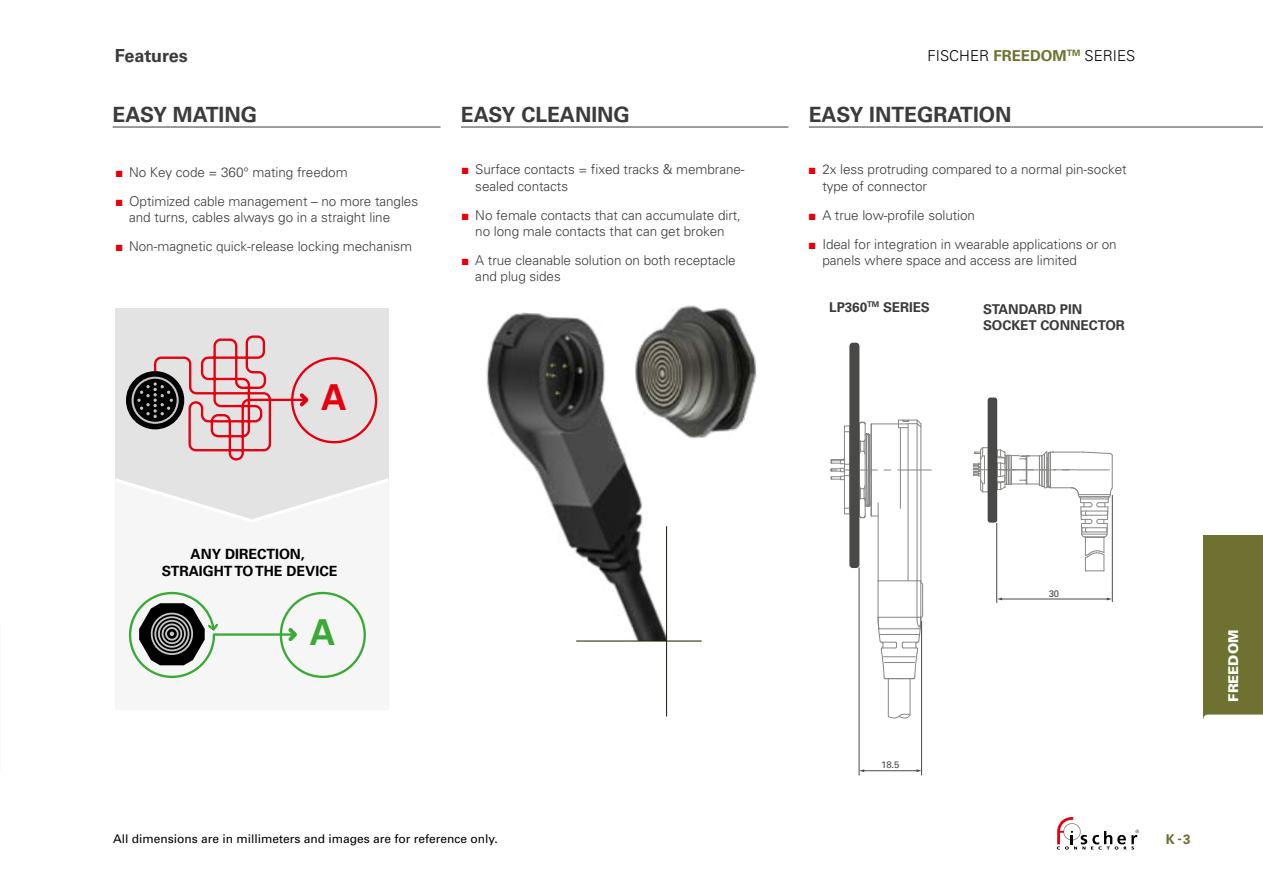
<style>
.page{position:relative;width:1263px;height:893px;background:#fff}
.page>*{position:absolute;margin:0;border:0;box-sizing:border-box;transform-origin:0 0}
.t1{font:700 35.7px "Univers";color:#39aa34}
.t2{font:700 35.7px "Univers";color:#e30110}
.t3{font:700 21px "Univers LT Std";color:#3b3b3a}
.t4{font:700 18px "Univers LT Std";color:#3b3b3a}
.t5{font:300 15px "Univers";color:#000}
.t6{font:700 14.1px/17px "Univers";color:#000;text-align:center}
.t7{font:300 13.5px/16.2px "Univers";letter-spacing:-.005em;color:#3b3b3a}
.t8{font:700 13.5px/16.2px "Univers LT Std";letter-spacing:-.005em;color:#3b3b3a}
.t9{font:900 13.5px "Univers";color:#fff}
.t10{font:700 13.5px "Univers LT Std";color:#6f7130}
.t11{font:12px "Univers";color:#000}
.t12{font:9.45px "Univers";color:#494948}
.s1{font-family:"Univers LT Std";font-weight:700;color:#6f7130}
.s2{color:#e30110}
</style>
<div class="page">
<div style="left:1203px;top:536px;width:60px;height:183px;background:#6f7130"></div>
<svg style="left:1057px;top:817px;width:82px;height:32px"></svg>
<hr style="left:0;top:624px;width:1px;height:148px;background:#f8f8f8">
<hr style="left:113px;top:127px;width:328px;height:1px;background:#3b3b3a">
<hr style="left:461px;top:127px;width:327px;height:1px;background:#3b3b3a">
<hr style="left:809px;top:127px;width:454px;height:1px;background:#3b3b3a">
<img style="left:684px;top:305px;width:73px;height:134px">
<img style="left:486px;top:306px;width:198px;height:335px">
<div style="left:115px;top:308px;width:273px;height:399px;background:#e3e3e3"></div>
<svg style="left:115px;top:481px;width:273px;height:226px;background:#f2f3f2"></svg>
<hr style="left:214px;top:633px;width:80px;height:3px;background:#39aa34">
<div style="left:280px;top:592px;width:86px;height:86px;border:2px solid #39aa34;border-radius:50%"></div>
<svg style="left:285px;top:624px;width:16px;height:21px"></svg>
<div style="left:291px;top:357px;width:86px;height:86px;border:2px solid #e30110;border-radius:50%"></div>
<svg style="left:128px;top:591px;width:92px;height:88px;background:#97a096"></svg>
<svg style="left:126px;top:371px;width:58px;height:58px"></svg>
<div style="left:132px;top:377px;width:47px;height:47px;border:2px solid #c6c6c6;border-radius:50%"></div>
<svg style="left:137px;top:335px;width:175px;height:126px"></svg>
<hr style="left:576px;top:641px;width:126px;height:1px;background:#121d05">
<hr style="left:666px;top:526px;width:1px;height:190px;background:#121d05">
<hr style="left:877px;top:581px;width:1px;height:36px;background:#878786">
<hr style="left:878px;top:503px;width:1px;height:78px;background:#878786">
<hr style="left:878px;top:580px;width:43px;height:1px;background:#878786">
<hr style="left:907px;top:470px;width:1px;height:111px;background:#878786">
<hr style="left:916px;top:581px;width:1px;height:36px;background:#878786">
<hr style="left:916px;top:420px;width:1px;height:161px;background:#878786">
<hr style="left:920px;top:581px;width:1px;height:36px;background:#878786">
<hr style="left:920px;top:424px;width:1px;height:157px;background:#878786">
<hr style="left:922px;top:585px;width:1px;height:30px;background:#878786">
<svg style="left:916px;top:580px;width:7px;height:6px"></svg>
<svg style="left:877px;top:614px;width:46px;height:106px"></svg>
<hr style="left:863px;top:770px;width:54px;height:1px;background:#494948">
<svg style="left:916px;top:769px;width:5px;height:3px"></svg>
<hr style="left:921px;top:621px;width:1px;height:154px;background:#494948">
<hr style="left:859px;top:568px;width:1px;height:207px;background:#494948">
<hr style="left:1001px;top:599px;width:107px;height:1px;background:#494948">
<hr style="left:1112px;top:495px;width:1px;height:107px;background:#494948">
<hr style="left:996px;top:523px;width:1px;height:80px;background:#494948">
<svg style="left:830px;top:419px;width:101px;height:100px"></svg>
<div style="left:988px;top:397px;width:9px;height:126px;background:#494948;border-radius:3px"></div>
<div style="left:849px;top:343px;width:10px;height:225px;background:#494948;border-radius:3px"></div>
<svg style="left:973px;top:446px;width:140px;height:125px"></svg>
<svg style="left:1203px;top:715px;width:60px;height:4px"></svg>
<h3 class="t4" style="left:115px;top:45px;width:74px">Features</h3>
<p class="t5" style="left:927px;top:47px;width:209px">FISCHER <span class="s1">FREEDOM</span><sup>TM</sup> SERIES</p>
<h2 class="t3" style="left:113px;top:102px;width:146px">EASY MATING</h2>
<h2 class="t3" style="left:461px;top:102px;width:170px">EASY CLEANING</h2>
<h2 class="t3" style="left:809px;top:102px;width:204px">EASY INTEGRATION</h2>
<p class="t7" style="left:116px;top:164px;width:233px"><span class="s2">■</span> No Key code = 360° mating freedom</p>
<p class="t7" style="left:129px;top:193px;width:290px;text-indent:-14px"><span class="s2">■</span> Optimized cable management – no more tangles and turns, cables always go in a straight line</p>
<p class="t7" style="left:116px;top:238px;width:298px"><span class="s2">■</span> Non-magnetic quick-release locking mechanism</p>
<h1 class="t2" style="left:321px;top:377px;width:27px">A</h1>
<p class="t7" style="left:475px;top:162px;width:271px;text-indent:-14px"><span class="s2">■</span> Surface contacts = fixed tracks &amp; membrane&shy;sealed contacts</p>
<p class="t7" style="left:462px;top:207px;width:281px;text-align:center"><span class="s2">■</span> No female contacts that can accumulate dirt, no long male contacts that can get broken</p>
<p class="t7" style="left:475px;top:252px;width:262px;text-indent:-14px"><span class="s2">■</span> A true cleanable solution on both receptacle and plug sides</p>
<p class="t7" style="left:822px;top:162px;width:306px;text-indent:-14px"><span class="s2">■</span> 2x less protruding compared to a normal pin-socket type of connector</p>
<p class="t7" style="left:809px;top:207px;width:168px"><span class="s2">■</span> A true low-profile solution</p>
<p class="t7" style="left:822px;top:236px;width:296px;text-indent:-14px"><span class="s2">■</span> Ideal for integration in wearable applications or on panels where space and access are limited</p>
<p class="t8" style="left:829px;top:299px;width:102px">LP360<sup>TM</sup> SERIES</p>
<p class="t8" style="left:983px;top:301px;width:143px">STANDARD PIN<br>SOCKET CONNECTOR</p>
<p class="t6" style="left:162px;top:546px;width:177px">ANY DIRECTION,<br>STRAIGHT TO THE DEVICE</p>
<h1 class="t1" style="left:310px;top:611px;width:27px">A</h1>
<p class="t12" style="left:881px;top:759px;width:20px">18.5</p>
<p class="t12" style="left:1049px;top:588px;width:12px">30</p>
<p class="t11" style="left:113px;top:832px;width:386px">All dimensions are in millimeters and images are for reference only.</p>
<p class="t10" style="left:1166px;top:831px;width:26px">K-3</p>
<p class="t9" style="left:1225px;top:702px;width:73px;rotate:-90deg">FREEDOM</p>
</div>
